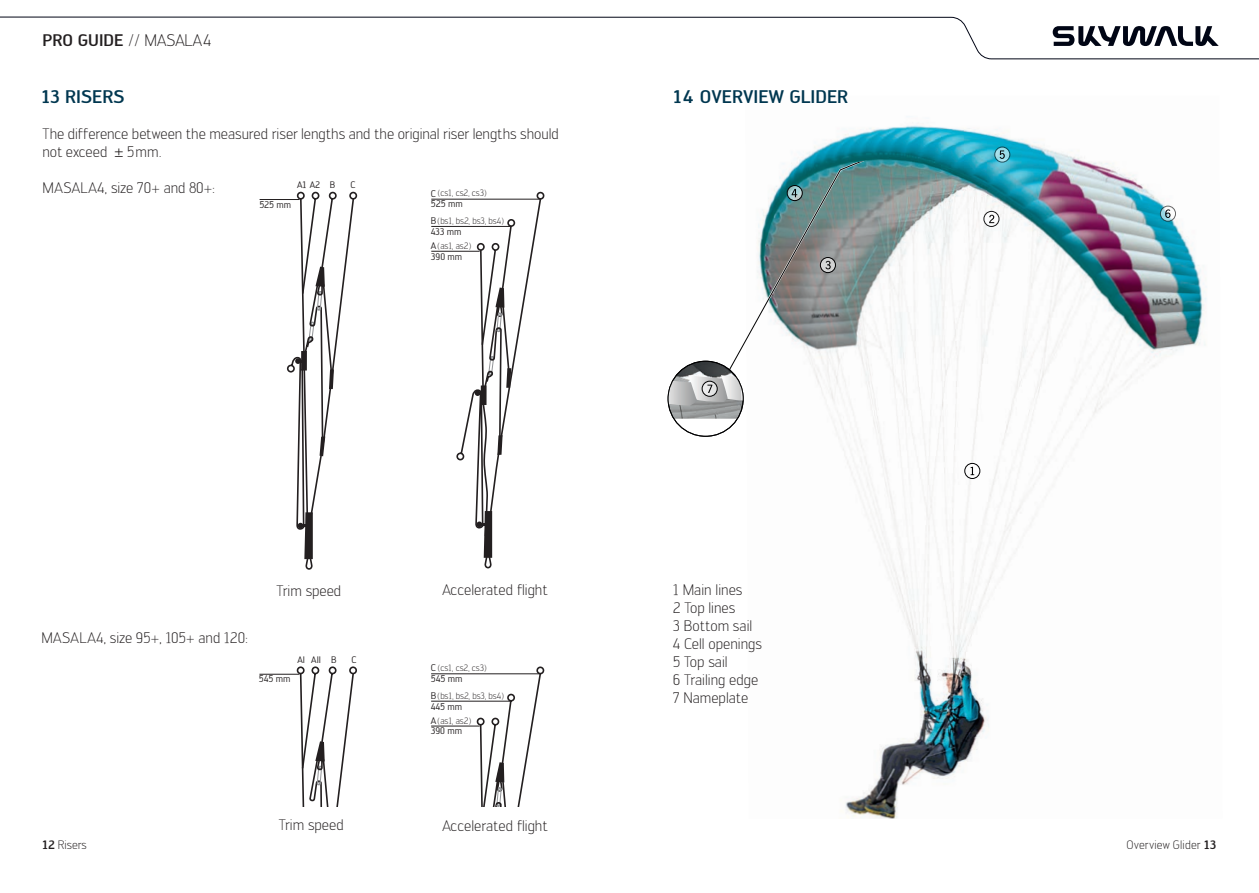
<style>
.page{position:relative;width:1259px;height:893px;background:#fff}
.page>*{position:absolute;margin:0;border:0;box-sizing:border-box;transform-origin:0 0}
.t1{font:500 18px "Engel";color:#003750}
.t2{font:300 16.5px "Engel";color:#231f20}
.t3{font:300 15px/18px "Engel";color:#231f20}
.t4{font:300 12px "Engel";letter-spacing:.01em;color:#231f20}
.t5{font:9.45px "Engel";color:#231f20}
.t6{font:9.3px "Engel";color:#231f20}
.t7{font:300 9px "Engel";letter-spacing:-.01em;color:#231f20}
.s1{font-weight:500}
.s2{font-family:"Myriad Pro";font-weight:400;font-stretch:condensed}
.s3{font-weight:400;font-size:9.45px}
</style>
<div class="page">
<svg style="left:0;top:17px;width:1259px;height:42px"></svg>
<hr style="left:260px;top:199px;width:39px;height:1px;background:#231f20">
<svg style="left:286px;top:191px;width:72px;height:379px"></svg>
<hr style="left:431px;top:199px;width:110px;height:1px;background:#231f20">
<hr style="left:431px;top:226px;width:80px;height:1px;background:#231f20">
<hr style="left:431px;top:251px;width:49px;height:1px;background:#231f20">
<svg style="left:455px;top:191px;width:90px;height:378px"></svg>
<hr style="left:259px;top:674px;width:40px;height:1px;background:#231f20">
<svg style="left:286px;top:666px;width:71px;height:141px"></svg>
<svg style="left:455px;top:666px;width:90px;height:141px"></svg>
<hr style="left:431px;top:674px;width:110px;height:1px;background:#231f20">
<hr style="left:431px;top:701px;width:80px;height:1px;background:#231f20">
<hr style="left:431px;top:726px;width:49px;height:1px;background:#231f20">
<img style="left:799px;top:123px;width:408px;height:696px">
<svg style="left:964px;top:463px;width:16px;height:15px"></svg>
<div style="left:964px;top:463px;width:16px;height:16px;border:1px solid #000001;border-radius:50%"></div>
<svg style="left:970px;top:467px;width:4px;height:8px"></svg>
<svg style="left:984px;top:211px;width:15px;height:15px"></svg>
<div style="left:983px;top:211px;width:16px;height:16px;border:1px solid #000001;border-radius:50%"></div>
<svg style="left:989px;top:215px;width:5px;height:8px"></svg>
<svg style="left:1160px;top:206px;width:15px;height:15px"></svg>
<div style="left:1160px;top:206px;width:15px;height:16px;border:1px solid #000001;border-radius:50%"></div>
<svg style="left:1165px;top:209px;width:5px;height:9px"></svg>
<img style="left:668px;top:406px;width:75px;height:13px">
<svg style="left:668px;top:161px;width:220px;height:245px"></svg>
<svg style="left:994px;top:147px;width:16px;height:15px"></svg>
<div style="left:994px;top:147px;width:16px;height:15px;border:1px solid #000001;border-radius:50%"></div>
<svg style="left:999px;top:150px;width:5px;height:9px"></svg>
<p class="t2" style="left:43px;top:31px;width:170px"><span class="s1">PRO GUIDE</span> // MASALA4</p>
<p class="t1" style="left:42px;top:86px;width:84px">13 RISERS</p>
<p class="t3" style="left:43px;top:125px;width:518px">The difference between the measured riser lengths and the original riser lengths should not exceed <span class="s2">±</span> 5mm.</p>
<p class="t3" style="left:43px;top:179px;width:174px">MASALA4, size 70+ and 80+:</p>
<p class="t6" style="left:297px;top:180px;width:40px">A1 A2 B</p>
<p class="t6" style="left:350px;top:180px;width:6px">C</p>
<p class="t7" style="left:431px;top:188px;width:57px"><span class="s3">C</span> (cs1, cs2, cs3)</p>
<p class="t5" style="left:431px;top:199px;width:33px">525 mm</p>
<p class="t7" style="left:431px;top:216px;width:75px"><span class="s3">B</span>(bs1, bs2, bs3, bs4)</p>
<p class="t5" style="left:431px;top:226px;width:32px">433 mm</p>
<p class="t7" style="left:431px;top:241px;width:42px"><span class="s3">A</span>(as1, as2)</p>
<p class="t5" style="left:431px;top:251px;width:33px">390 mm</p>
<p class="t5" style="left:259px;top:199px;width:33px">525 mm</p>
<p class="t1" style="left:673px;top:86px;width:176px">14 OVERVIEW GLIDER</p>
<p class="t3" style="left:276px;top:582px;width:66px">Trim speed</p>
<p class="t3" style="left:442px;top:581px;width:107px">Accelerated flight</p>
<p class="t3" style="left:41px;top:629px;width:208px">MASALA4, size 95+, 105+ and 120:</p>
<p class="t6" style="left:298px;top:654px;width:40px">AI AII B</p>
<p class="t6" style="left:351px;top:654px;width:6px">C</p>
<p class="t5" style="left:259px;top:673px;width:33px">545 mm</p>
<p class="t7" style="left:431px;top:663px;width:58px"><span class="s3">C</span> (cs1, cs2, cs3)</p>
<p class="t7" style="left:431px;top:690px;width:75px"><span class="s3">B</span>(bs1, bs2, bs3, bs4)</p>
<p class="t7" style="left:431px;top:715px;width:42px"><span class="s3">A</span> (as1, as2)</p>
<p class="t5" style="left:431px;top:673px;width:33px">545 mm</p>
<p class="t5" style="left:431px;top:701px;width:33px">445 mm</p>
<p class="t5" style="left:431px;top:726px;width:33px">390 mm</p>
<p class="t3" style="left:279px;top:816px;width:66px">Trim speed</p>
<p class="t3" style="left:442px;top:817px;width:107px">Accelerated flight</p>
<p class="t3" style="left:673px;top:581px;width:91px">1 Main lines<br>2 Top lines<br>3 Bottom sail<br>4 Cell openings<br>5 Top sail<br>6 Trailing edge<br>7 Nameplate</p>
<p class="t4" style="left:43px;top:838px;width:46px"><span class="s1">12</span> Risers</p>
<p class="t4" style="left:1126px;top:838px;width:91px">Overview Glider <span class="s1">13</span></p>
</div>
